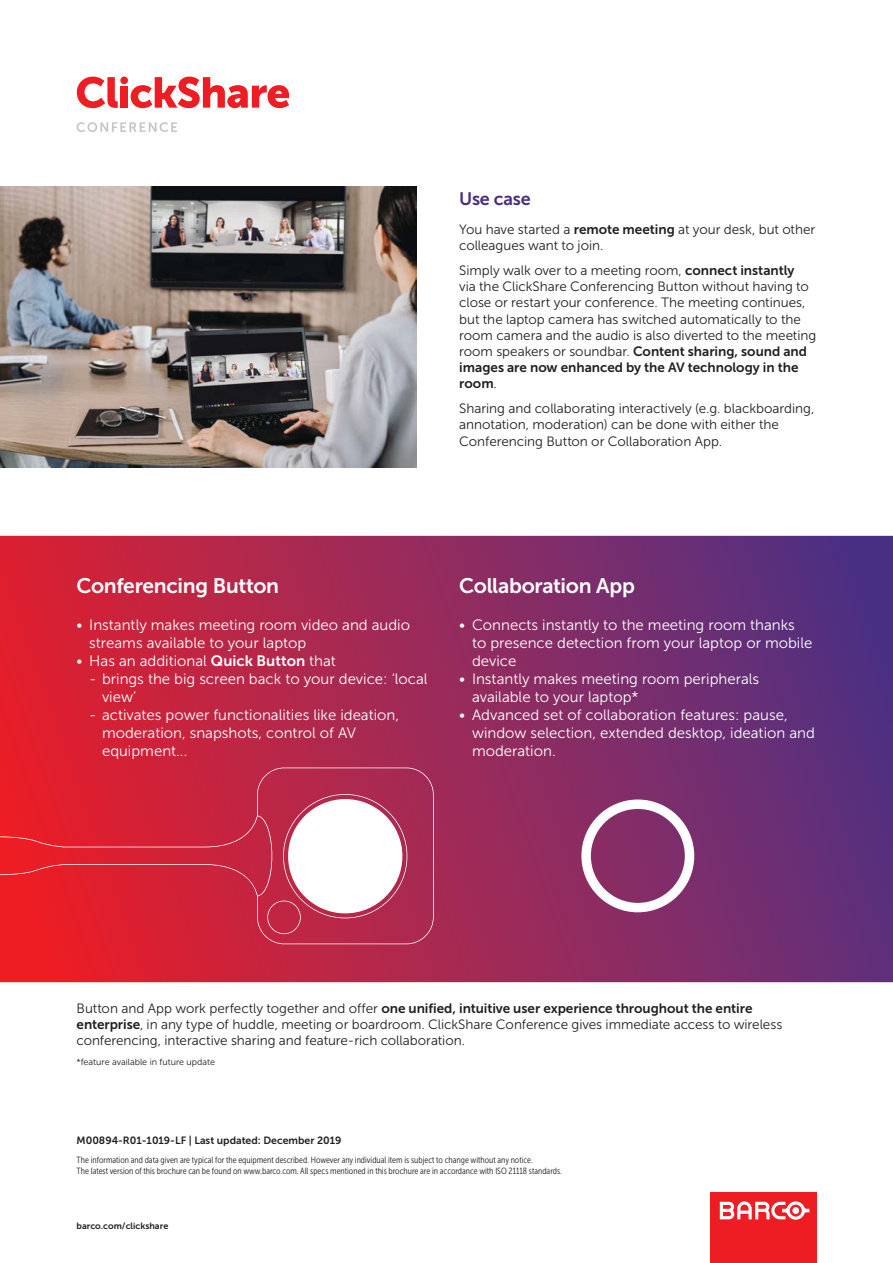
<style>
.page{position:relative;width:893px;height:1263px;background:#fff}
.page>*{position:absolute;margin:0;border:0;box-sizing:border-box;transform-origin:0 0}
.t1{font:21px "Museo Sans 700";letter-spacing:-.015em;color:#fff}
.t2{font:18px "Museo Sans 700";letter-spacing:-.015em;color:#482f83}
.t3{font:15px/18px "Museo Sans 300";color:#fff}
.t4{font:13.5px/16.2px "Museo Sans 300";letter-spacing:-.005em;color:#231f20}
.t5{font:13.5px/16.2px "Museo Sans 700";color:#231f20}
.t6{font:10.5px "Museo Sans 700";color:#231f20}
.t7{font:9px/10.8px "Museo Sans Cond 300";color:#231f20}
.t8{font:9px "Museo Sans 300";color:#231f20}
.t9{font:9px "Museo Sans 700";color:#231f20}
.s1{font-family:"Museo Sans 700"}
.s2{font-family:"Museo Sans 300"}
</style>
<div class="page">
<img style="left:0;top:187px;width:417px;height:280px">
<svg style="left:0;top:536px;width:893px;height:446px;background:#932b5e"></svg>
<div style="left:581px;top:799px;width:113px;height:113px;border:9px solid #fff;border-radius:50%"></div>
<svg style="left:0;top:767px;width:434px;height:177px;background:#d44357"></svg>
<svg style="left:77px;top:77px;width:41px;height:31px"></svg>
<div style="left:120px;top:86px;width:8px;height:22px;background:#ee1d23"></div>
<svg style="left:131px;top:77px;width:158px;height:31px"></svg>
<div style="left:120px;top:77px;width:8px;height:7px;background:#ee1d23;border-radius:50%"></div>
<svg style="left:77px;top:122px;width:100px;height:10px"></svg>
<div style="left:710px;top:1192px;width:106px;height:71px;background:#ee1d23"></div>
<svg style="left:720px;top:1201px;width:89px;height:19px"></svg>
<h2 class="t2" style="left:459px;top:189px;width:73px">Use case</h2>
<p class="t4" style="left:459px;top:221px;width:358px">You have started a <span class="s1">remote meeting</span> at your desk, but other colleagues want to join.</p>
<p class="t4" style="left:459px;top:262px;width:359px">Simply walk over to a meeting room, <span class="s1">connect instantly<br></span>via the ClickShare Conferencing Button without having to close or restart your conference. The meeting continues, but the laptop camera has switched automatically to the room camera and the audio is also diverted to the meeting room speakers or soundbar. <span class="s1">Content sharing, sound and</span></p>
<p class="t5" style="left:459px;top:359px;width:341px">images are now enhanced by the AV technology in the room<span class="s2">.</span></p>
<p class="t4" style="left:459px;top:400px;width:357px">Sharing and collaborating interactively (e.g. blackboarding, annotation, moderation) can be done with either the<br>Conferencing Button or Collaboration App.</p>
<h1 class="t1" style="left:77px;top:574px;width:204px">Conferencing Button</h1>
<p class="t3" style="left:89px;top:616px;width:322px;text-indent:-13px">• Instantly makes meeting room video and audio streams available to your laptop</p>
<p class="t3" style="left:77px;top:652px;width:261px">• Has an additional <span class="s1">Quick Button</span> that</p>
<p class="t3" style="left:102px;top:670px;width:327px;text-indent:-13px">- brings the big screen back to your device: ‘local view’</p>
<p class="t3" style="left:102px;top:706px;width:299px;text-indent:-13px">- activates power functionalities like ideation, moderation, snapshots, control of AV equipment...</p>
<h1 class="t1" style="left:459px;top:574px;width:177px">Collaboration App</h1>
<p class="t3" style="left:472px;top:616px;width:342px;text-indent:-13px">• Connects instantly to the meeting room thanks to presence detection from your laptop or mobile device</p>
<p class="t3" style="left:472px;top:670px;width:289px;text-indent:-13px">• Instantly makes meeting room peripherals available to your laptop*</p>
<p class="t3" style="left:472px;top:706px;width:344px;text-indent:-13px">• Advanced set of collaboration features: pause, window selection, extended desktop, ideation and moderation.</p>
<p class="t5" style="left:77px;top:1000px;width:677px"><span class="s2">Button and App work perfectly together and offer</span> one unified, intuitive user experience throughout the entire</p>
<p class="t4" style="left:77px;top:1016px;width:707px"><span class="s1">enterprise</span>, in any type of huddle, meeting or boardroom. ClickShare Conference gives immediate access to wireless conferencing, interactive sharing and feature-rich collaboration.</p>
<p class="t8" style="left:77px;top:1057px;width:140px">*feature available in future update</p>
<p class="t6" style="left:77px;top:1134px;width:266px">M00894-R01-1019-LF | Last updated: December 2019</p>
<p class="t7" style="left:77px;top:1154px;width:487px">The information and data given are typical for the equipment described. However any individual item is subject to change without any notice.<br>The latest version of this brochure can be found on www.barco.com. All specs mentioned in this brochure are in accordance with ISO 21118 standards.</p>
<p class="t9" style="left:77px;top:1221px;width:93px">barco.com/clickshare</p>
</div>
